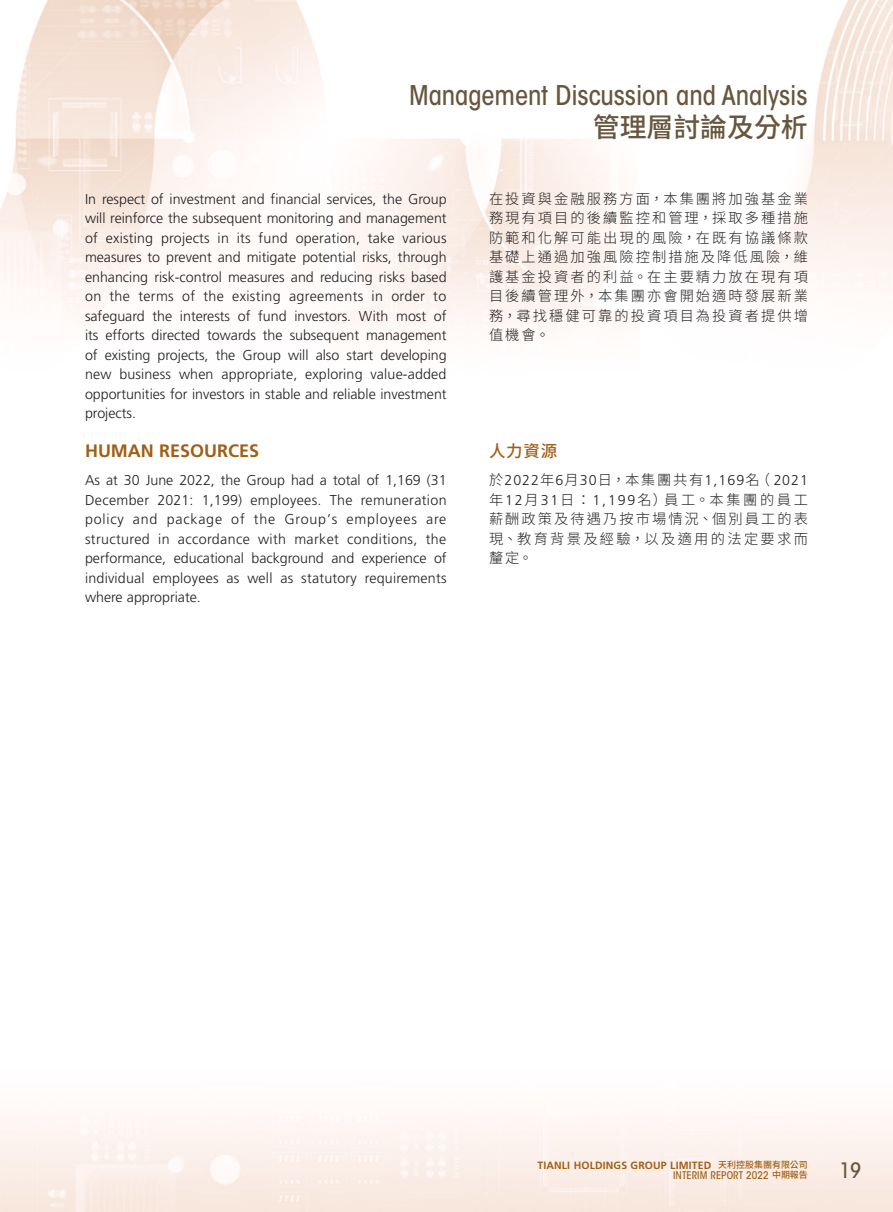
<style>
.page{position:relative;width:893px;height:1212px;background:#fff}
.page>*{position:absolute;margin:0;border:0;box-sizing:border-box;transform-origin:0 0}
.t1{font:500 condensed 27px "ITC Avant Garde Std";letter-spacing:-.005em;color:#67563e}
.t2{font:500 27px "Source Han Sans TC";letter-spacing:-.005em;color:#67563e}
.t3{font:500 condensed 21px "ITC Avant Garde Std";color:#67563e}
.Heading_1{font:700 18px "Frutiger LT Std";color:#a05f17}
.C_Heading_1{font:500 16.5px "Source Han Sans TC";color:#a05f17}
.Body_Text{font:300 14.25px/19.5px "Frutiger LT Std";color:#231f20;text-align:justify}
.C_Body_Text{font:300 14.25px/19.5px "Source Han Sans TC";letter-spacing:.145em;color:#231f20;text-align:justify}
.t4{font:700 10.5px "Frutiger LT Std";letter-spacing:.015em;color:#a05f17}
.t5{font:500 condensed 10.5px "ITC Avant Garde Std";letter-spacing:.01em;color:#a05f17}
.s1{font-family:"Frutiger LT Std"}
.s2{font-family:"Source Han Sans TC";font-weight:500;font-size:9px}
.s3{font-family:"Source Han Sans TC";font-stretch:normal;font-size:9px}
</style>
<div class="page">
<img style="left:0;top:0;width:893px;height:1212px">
<h1 class="t1" style="left:409px;top:79px;width:400px">Management Discussion and Analysis</h1>
<h1 class="t2" style="left:593px;top:112px;width:217px">管理層討論及分析</h1>
<p class="Body_Text" style="left:85px;top:189px;width:363px">In respect of investment and financial services, the Group will reinforce the subsequent monitoring and management of existing projects in its fund operation, take various measures to prevent and mitigate potential risks, through enhancing risk-control measures and reducing risks based on the terms of the existing agreements in order to safeguard the interests of fund investors. With most of its efforts directed towards the subsequent management of existing projects, the Group will also start developing new business when appropriate, exploring value-added opportunities for investors in stable and reliable investment projects.</p>
<p class="Heading_1" style="left:85px;top:441px;width:176px">HUMAN RESOURCES</p>
<p class="Body_Text" style="left:85px;top:471px;width:363px">As at 30 June 2022, the Group had a total of 1,169 (31<br>December 2021: 1,199) employees. The remuneration policy and package of the Group’s employees are structured in accordance with market conditions, the performance, educational background and experience of individual employees as well as statutory requirements where appropriate.</p>
<p class="C_Body_Text" style="left:489px;top:189px;width:320px">在投資與金融服務方面，本集團將加強基金業務現有項目的後續監控和管理，採取多種措施防範和化解可能出現的風險，在既有協議條款基礎上通過加強風險控制措施及降低風險，維護基金投資者的利益。在主要精力放在現有項目後續管理外，本集團亦會開始適時發展新業務，尋找穩健可靠的投資項目為投資者提供增值機會。</p>
<p class="C_Heading_1" style="left:489px;top:442px;width:70px">人力資源</p>
<p class="C_Body_Text" style="left:489px;top:471px;width:320px">於<span class="s1">2022</span>年<span class="s1">6</span>月<span class="s1">30</span>日，本集團共有<span class="s1">1,169</span>名（ <span class="s1">2021</span>年<span class="s1">12</span>月<span class="s1">31</span>日：<span class="s1">1,199</span>名）員工。本集團的員工薪酬政策及待遇乃按市場情況、個別員工的表現、教育背景及經驗，以及適用的法定要求而釐定。</p>
<p class="t4" style="left:537px;top:1159px;width:272px">TIANLI HOLDINGS GROUP LIMITED <span class="s2">天利控股集團有限公司</span></p>
<p class="t5" style="left:673px;top:1169px;width:136px">INTERIM REPORT 2022 <span class="s3">中期報告</span></p>
<h2 class="t3" style="left:839px;top:1157px;width:23px">19</h2>
</div>
